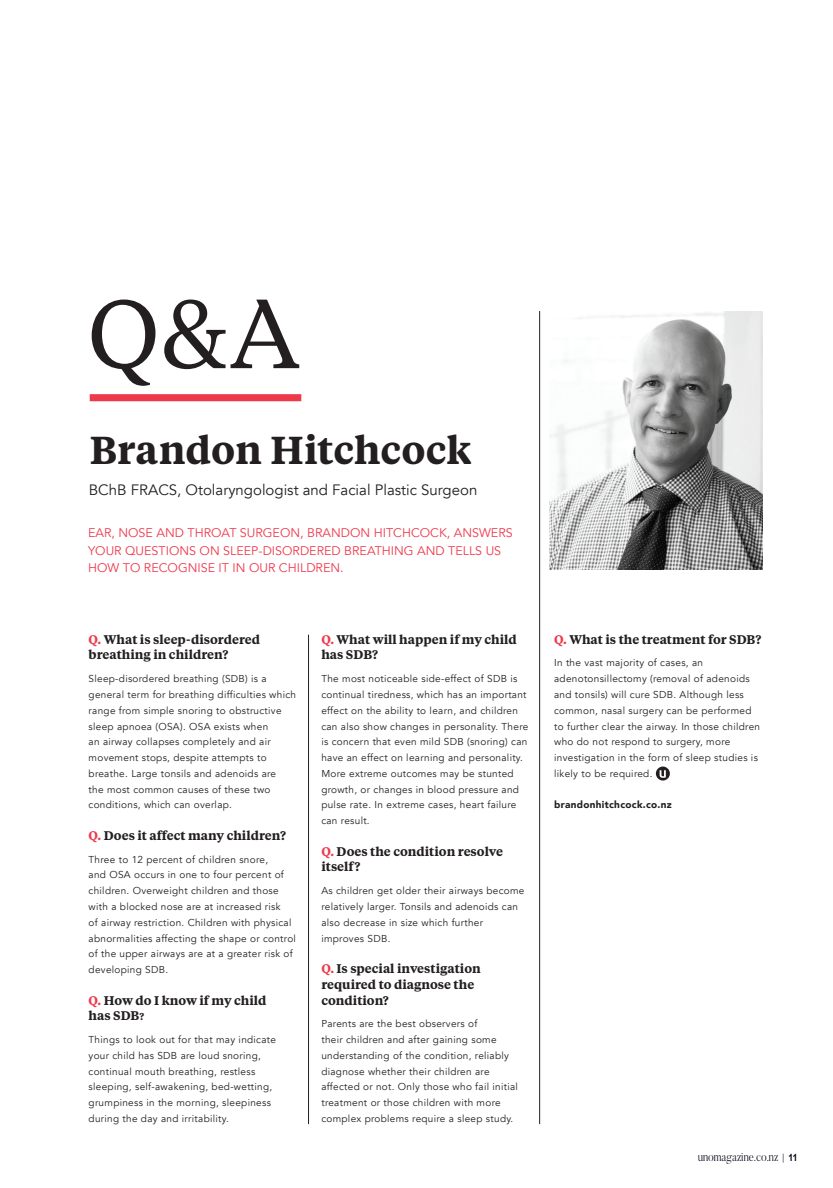
<style>
.page{position:relative;width:833px;height:1188px;background:#fff}
.page>*{position:absolute;margin:0;border:0;box-sizing:border-box;transform-origin:0 0}
.body_text_-_sans_cop{font:96.38px "Tiempos Text";color:#231f20}
.body_text_-_sans_cop-2{font:600 38.75px "Tiempos Text";color:#231f20}
.body_text_-_sans_cop-3{font:15px "Avenir";color:#231f20}
.body_text_-_sans_cop-4{font:600 12.5px/15.8px "Tiempos Text";color:#231f20}
.body_text_-_sans_cop-5{font:12.5px/17.5px "Avenir";color:#ee394b}
.t1{font:300 12.5px "Butler";color:#090819;scale:.85 1}
.body_text_-_sans_cop-6{font:10px/15.8px "Avenir";letter-spacing:.03em;color:#231f20}
.body_text_-_sans_cop-7{font:900 10px "Avenir";letter-spacing:.03em;color:#231f20}
.s1{color:#ee394b}
.s2{font-size:10px}
.s3{font-weight:400;font-size:10px}
.s4{font-family:"Arial";font-weight:700;font-size:10px}
</style>
<div class="page">
<img style="left:549px;top:311px;width:213px;height:258px">
<hr style="left:308px;top:634px;width:1px;height:489px;background:#231f20">
<hr style="left:539px;top:311px;width:1px;height:812px;background:#231f20">
<svg style="left:656px;top:766px;width:14px;height:14px"></svg>
<svg style="left:659px;top:770px;width:7px;height:7px"></svg>
<div style="left:90px;top:394px;width:211px;height:7px;background:#ee394b"></div>
<p class="body_text_-_sans_cop" style="left:88px;top:269px;width:214px">Q&amp;A</p>
<p class="body_text_-_sans_cop-2" style="left:90px;top:423px;width:383px">Brandon Hitchcock</p>
<p class="body_text_-_sans_cop-3" style="left:89px;top:480px;width:390px">BChB FRACS, Otolaryngologist and Facial Plastic Surgeon</p>
<p class="body_text_-_sans_cop-5" style="left:88px;top:524px;width:426px">EAR, NOSE AND THROAT SURGEON, BRANDON HITCHCOCK, ANSWERS<br>YOUR QUESTIONS ON SLEEP-DISORDERED BREATHING AND TELLS US<br>HOW TO RECOGNISE IT IN OUR CHILDREN.</p>
<p class="body_text_-_sans_cop-4" style="left:89px;top:630px;width:173px"><span class="s1">Q.</span> What is sleep-disordered breathing in children?</p>
<p class="body_text_-_sans_cop-6" style="left:89px;top:671px;width:209px">Sleep-disordered breathing (SDB) is a general term for breathing difficulties which range from simple snoring to obstructive sleep apnoea (OSA). OSA exists when<br>an airway collapses completely and air movement stops, despite attempts to breathe. Large tonsils and adenoids are<br>the most common causes of these two conditions, which can overlap.</p>
<p class="body_text_-_sans_cop-4" style="left:89px;top:826px;width:199px"><span class="s1">Q.</span> Does it affect many children?</p>
<p class="body_text_-_sans_cop-6" style="left:89px;top:851px;width:209px">Three to 12 percent of children snore,<br>and OSA occurs in one to four percent of children. Overweight children and those with a blocked nose are at increased risk<br>of airway restriction. Children with physical abnormalities affecting the shape or control of the upper airways are at a greater risk of developing SDB.</p>
<p class="body_text_-_sans_cop-4" style="left:89px;top:991px;width:179px"><span class="s1">Q.</span> How do I know if my child has SDB<span class="s2">?</span></p>
<p class="body_text_-_sans_cop-6" style="left:89px;top:1031px;width:189px">Things to look out for that may indicate your child has SDB are loud snoring, continual mouth breathing, restless sleeping, self-awakening, bed-wetting, grumpiness in the morning, sleepiness during the day and irritability.</p>
<p class="body_text_-_sans_cop-4" style="left:321px;top:630px;width:197px"><span class="s1">Q.</span> What will happen if my child has SDB?</p>
<p class="body_text_-_sans_cop-6" style="left:321px;top:671px;width:208px">The most noticeable side-effect of SDB is continual tiredness, which has an important effect on the ability to learn, and children can also show changes in personality. There is concern that even mild SDB (snoring) can have an effect on learning and personality.<br>More extreme outcomes may be stunted growth, or changes in blood pressure and pulse rate. In extreme cases, heart failure can result.</p>
<p class="body_text_-_sans_cop-4" style="left:321px;top:842px;width:183px"><span class="s1">Q.</span> Does the condition resolve itself?</p>
<p class="body_text_-_sans_cop-6" style="left:321px;top:882px;width:205px">As children get older their airways become relatively larger. Tonsils and adenoids can also decrease in size which further improves SDB.</p>
<p class="body_text_-_sans_cop-4" style="left:321px;top:959px;width:161px"><span class="s1">Q.</span> Is special investigation required to diagnose the condition?</p>
<p class="body_text_-_sans_cop-6" style="left:321px;top:1015px;width:198px">Parents are the best observers of<br>their children and after gaining some understanding of the condition, reliably diagnose whether their children are affected or not. Only those who fail initial treatment or those children with more complex problems require a sleep study.</p>
<p class="body_text_-_sans_cop-4" style="left:554px;top:630px;width:209px"><span class="s1">Q.</span> What is the treatment for SDB?</p>
<p class="body_text_-_sans_cop-6" style="left:554px;top:655px;width:207px">In the vast majority of cases, an adenotonsillectomy (removal of adenoids and tonsils) will cure SDB. Although less common, nasal surgery can be performed to further clear the airway. In those children who do not respond to surgery, more investigation in the form of sleep studies is likely to be required.</p>
<p class="body_text_-_sans_cop-7" style="left:554px;top:796px;width:119px">brandonhitchcock.co.nz</p>
<p class="t1" style="left:697px;top:1148px;width:119px">unomagazine.co.nz <span class="s3">|</span> <span class="s4">11</span></p>
</div>
